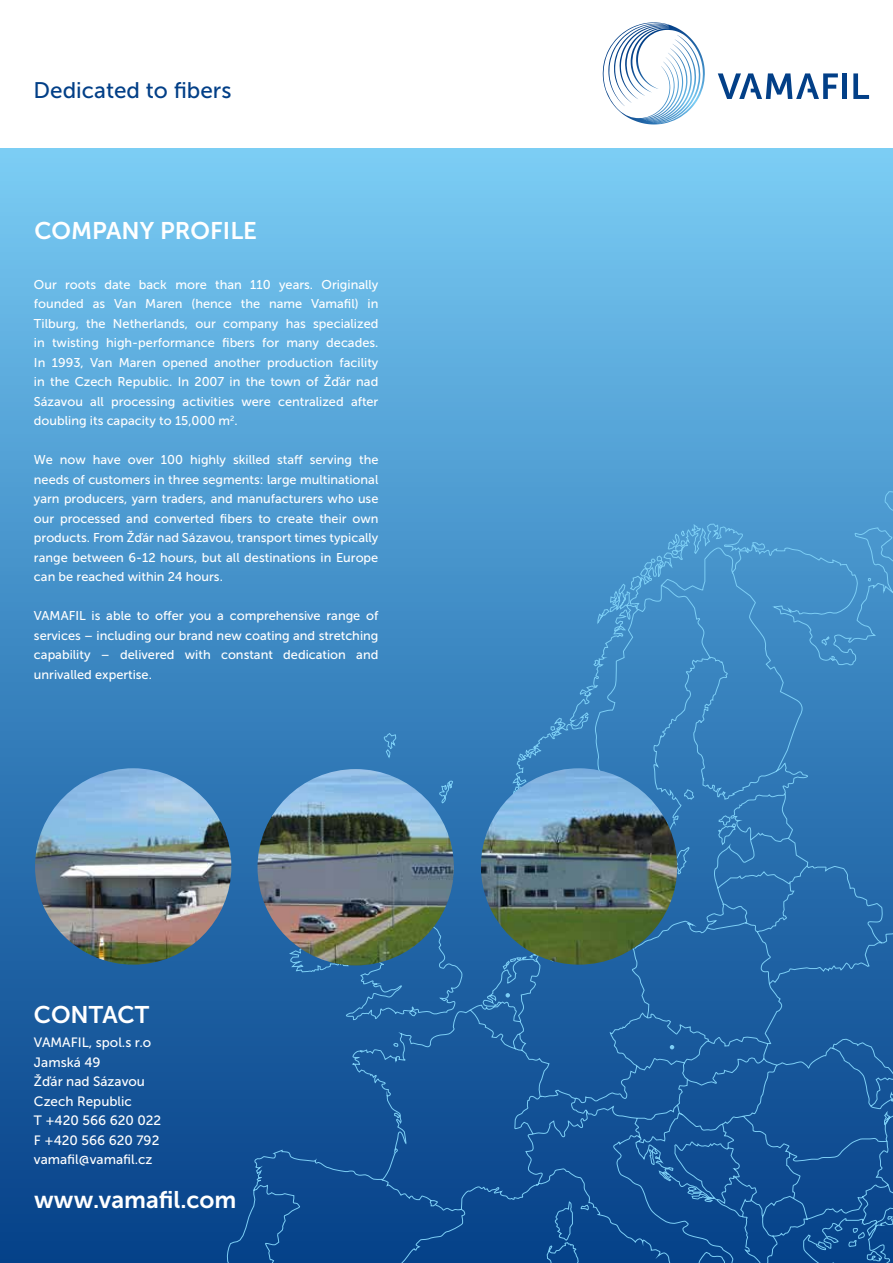
<style>
.page{position:relative;width:893px;height:1263px;background:#fff}
.page>*{position:absolute;margin:0;border:0;box-sizing:border-box;transform-origin:0 0}
.t1{font:24px "Museo Sans 700";color:#fff}
.t2{font:22.5px "Museo Sans 500";color:#023f87}
.t3{font:13.5px/19.5px "Museo Sans 500";color:#fff}
.t4{font:12.75px/19.5px "Museo Sans 500";color:#fff;text-align:justify}
</style>
<div class="page">
<div style="left:0;top:149px;width:893px;height:1114px;background:linear-gradient(to bottom,#75c9f4,#003d87)"></div>
<svg style="left:226px;top:491px;width:667px;height:772px;background:#2a6fae"></svg>
<svg style="left:603px;top:22px;width:102px;height:102px"></svg>
<hr style="left:843px;top:73px;width:4px;height:26px;background:#023f87">
<svg style="left:853px;top:73px;width:16px;height:26px"></svg>
<svg style="left:718px;top:73px;width:120px;height:26px"></svg>
<img style="left:258px;top:769px;width:196px;height:196px;border-radius:98px">
<img style="left:481px;top:768px;width:196px;height:197px;border-radius:98px">
<img style="left:35px;top:768px;width:196px;height:197px;border-radius:98px">
<svg style="left:670px;top:1045px;width:4px;height:4px"></svg>
<svg style="left:506px;top:993px;width:4px;height:4px"></svg>
<h2 class="t2" style="left:34px;top:78px;width:199px">Dedicated to fibers</h2>
<h1 class="t1" style="left:34px;top:217px;width:224px">COMPANY PROFILE</h1>
<p class="t4" style="left:34px;top:275px;width:346px">Our roots date back more than 110 years. Originally founded as Van Maren (hence the name Vamafil) in Tilburg, the Netherlands, our company has specialized in twisting high-performance fibers for many decades.<br>In 1993, Van Maren opened another production facility in the Czech Republic. In 2007 in the town of Žďár nad Sázavou all processing activities were centralized after doubling its capacity to 15,000 m<sup>2</sup>.</p>
<p class="t4" style="left:34px;top:450px;width:346px">We now have over 100 highly skilled staff serving the needs of customers in three segments: large multinational yarn producers, yarn traders, and manufacturers who use our processed and converted fibers to create their own products. From Žďár nad Sázavou, transport times typically range between 6-12 hours, but all destinations in Europe can be reached within 24 hours.</p>
<p class="t4" style="left:34px;top:606px;width:346px">VAMAFIL is able to offer you a comprehensive range of services – including our brand new coating and stretching capability – delivered with constant dedication and unrivalled expertise.</p>
<h1 class="t1" style="left:34px;top:1001px;width:117px">CONTACT</h1>
<p class="t3" style="left:34px;top:1033px;width:129px">VAMAFIL, spol.s r.o<br>Jamská 49<br>Žďár nad Sázavou<br>Czech Republic<br>T +420 566 620 022<br>F +420 566 620 792 vamafil@vamafil.cz</p>
<h1 class="t1" style="left:34px;top:1186px;width:204px">www.vamafil.com</h1>
</div>
